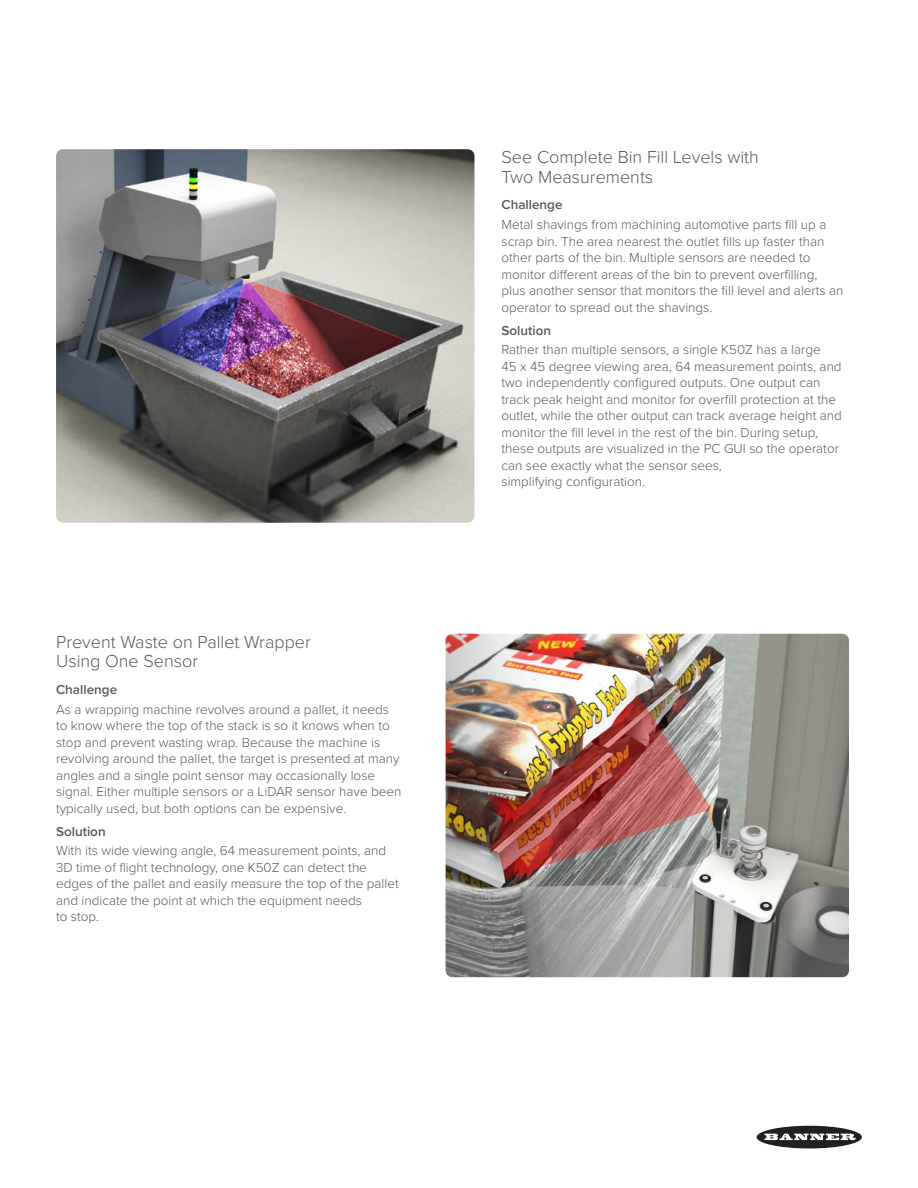
<style>
.page{position:relative;width:918px;height:1188px;background:#fff}
.page>*{position:absolute;margin:0;border:0;box-sizing:border-box;transform-origin:0 0}
.t1{font:300 18px/19.5px "Proxima Nova";color:#58595b}
.t2{font:300 13.5px/16.5px "Proxima Nova";color:#58595b}
.t3{font:600 13.5px "Proxima Nova";color:#58595b}
</style>
<div class="page">
<div style="left:757px;top:1126px;width:105px;height:22px;background:#231f20;border-radius:50%"></div>
<svg style="left:764px;top:1134px;width:92px;height:6px"></svg>
<img style="left:56px;top:149px;width:418px;height:374px">
<img style="left:446px;top:634px;width:403px;height:343px">
<h1 class="t1" style="left:56px;top:631px;width:256px">Prevent Waste on Pallet Wrapper<br>Using One Sensor</h1>
<p class="t3" style="left:56px;top:679px;width:63px">Challenge</p>
<p class="t2" style="left:56px;top:700px;width:347px">As a wrapping machine revolves around a pallet, it needs to know where the top of the stack is so it knows when to stop and prevent wasting wrap. Because the machine is revolving around the pallet, the target is presented at many angles and a single point sensor may occasionally lose signal. Either multiple sensors or a LiDAR sensor have been typically used, but both options can be expensive.</p>
<p class="t3" style="left:56px;top:821px;width:51px">Solution</p>
<p class="t2" style="left:56px;top:842px;width:344px">With its wide viewing angle, 64 measurement points, and 3D time of flight technology, one K50Z can detect the edges of the pallet and easily measure the top of the pallet and indicate the point at which the equipment needs<br>to stop.</p>
<h1 class="t1" style="left:501px;top:147px;width:259px">See Complete Bin Fill Levels with<br>Two Measurements</h1>
<p class="t3" style="left:501px;top:195px;width:63px">Challenge</p>
<p class="t2" style="left:501px;top:216px;width:344px">Metal shavings from machining automotive parts fill up a scrap bin. The area nearest the outlet fills up faster than other parts of the bin. Multiple sensors are needed to monitor different areas of the bin to prevent overfilling, plus another sensor that monitors the fill level and alerts an operator to spread out the shavings.</p>
<p class="t3" style="left:501px;top:320px;width:51px">Solution</p>
<p class="t2" style="left:501px;top:341px;width:342px">Rather than multiple sensors, a single K50Z has a large<br>45 x 45 degree viewing area, 64 measurement points, and two independently configured outputs. One output can track peak height and monitor for overfill protection at the outlet, while the other output can track average height and monitor the fill level in the rest of the bin. During setup, these outputs are visualized in the PC GUI so the operator can see exactly what the sensor sees,<br>simplifying configuration.</p>
</div>
